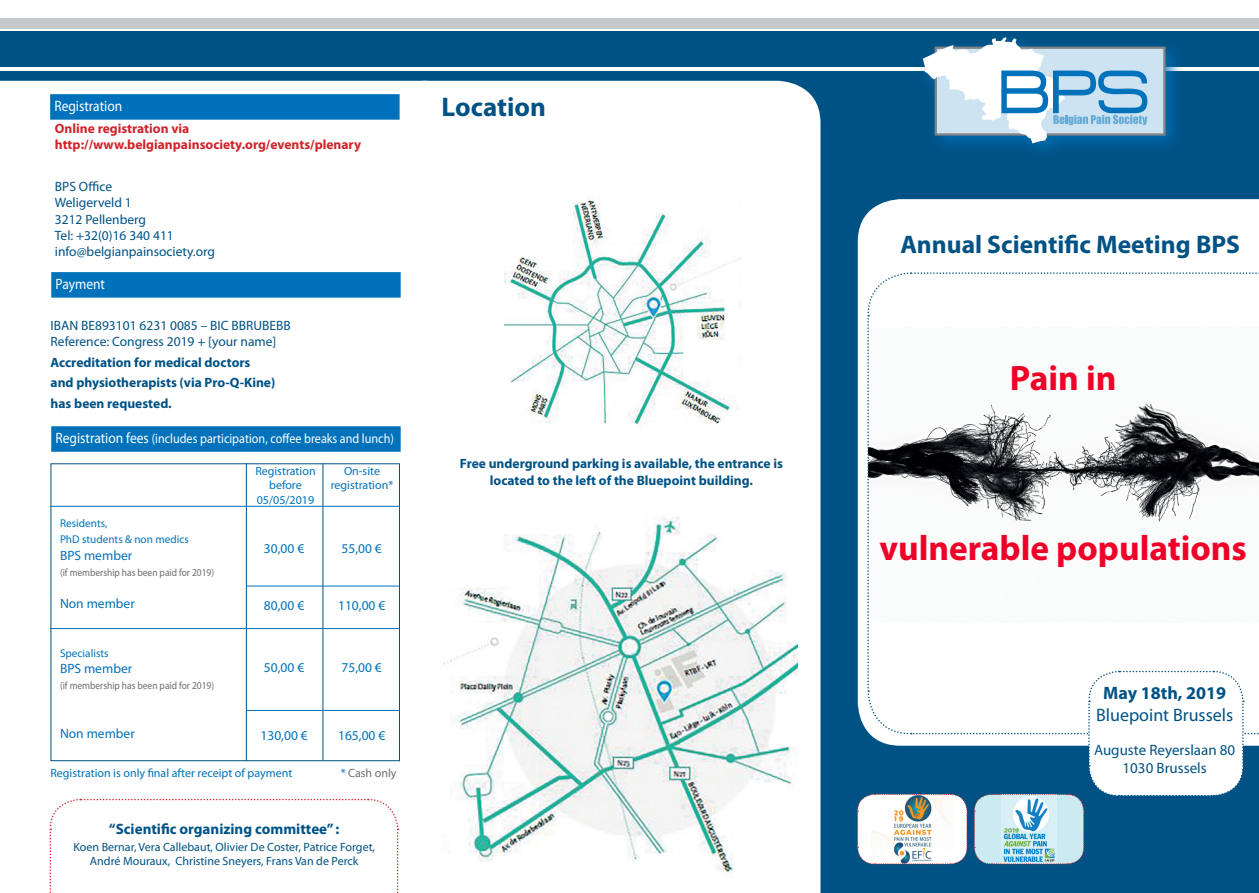
<style>
.page{position:relative;width:1259px;height:893px;background:#fff}
.page>*{position:absolute;margin:0;border:0;box-sizing:border-box;transform-origin:0 0}
.t1{font:700 35.4px "Myriad Pro";color:#ef0027}
.t2{font:700 27px "Myriad Pro";color:#005285}
.t3{font:700 25.5px "Myriad Pro";color:#005285}
.t4{font:18px "Myriad Pro";color:#005285}
.t5{font:700 18px "Myriad Pro";color:#005285}
.t6{font:700 15px "Myriad Pro";color:#005285}
.t7{font:15px "Myriad Pro";color:#005285}
.titel_met_lijn{font:15px "Myriad Pro";color:#fff;scale:.9 1}
.t8{font:700 13.5px "Myriad Pro";color:#005285}
.t9{font:13.5px "Myriad Pro";color:#005285}
.t10{font:13.5px "Myriad Pro";color:#0072bc}
.t11{font:700 13.5px "Myriad Pro";color:#d1232a}
.titel_met_lijn-2{font:13.5px "Myriad Pro";color:#fff;scale:.9 1}
.t12{font:12px "Myriad Pro";color:#005285}
.t13{font:12px/14.4px "Myriad Pro";color:#0072bc;text-align:center}
.t14{font:12px "Myriad Pro";color:#6c6d70}
.t15{font:11.25px "Myriad Pro";color:#0072bc}
.t16{font:10.5px "Myriad Pro";color:#6c6d70;scale:.9 1}
.s1{font-size:15px}
.s2{color:#0072bc}
</style>
<div class="page">
<div style="left:0;top:71px;width:1259px;height:822px;background:#005285"></div>
<div style="left:858px;top:199px;width:401px;height:73px;background:#fff"></div>
<div style="left:427px;top:81px;width:393px;height:812px;background:#fff"></div>
<img style="left:504px;top:133px;width:237px;height:314px">
<div style="left:0;top:81px;width:427px;height:812px;background:#fff"></div>
<div style="left:49px;top:798px;width:350px;height:95px;background:#fff"></div>
<div style="left:40px;top:466px;width:370px;height:296px;background:#fff"></div>
<div style="left:51px;top:463px;width:349px;height:298px;border:1px solid #005285"></div>
<hr style="left:322px;top:463px;width:1px;height:297px;background:#005285">
<hr style="left:246px;top:463px;width:1px;height:298px;background:#005285">
<hr style="left:50px;top:506px;width:349px;height:1px;background:#0072bc">
<hr style="left:50px;top:628px;width:349px;height:1px;background:#0072bc">
<hr style="left:246px;top:710px;width:153px;height:1px;background:#0072bc">
<hr style="left:246px;top:586px;width:153px;height:1px;background:#0072bc">
<div style="left:51px;top:426px;width:350px;height:26px;background:#0072bc"></div>
<div style="left:51px;top:272px;width:350px;height:26px;background:#0072bc"></div>
<div style="left:50px;top:94px;width:349px;height:26px;background:#0072bc"></div>
<div style="left:0;top:32px;width:1259px;height:35px;background:#005285"></div>
<div style="left:0;top:18px;width:1259px;height:11px;background:#c7c8ca"></div>
<div style="left:916px;top:31px;width:268px;height:130px;background:#0072bc;opacity:.8"></div>
<div style="left:936px;top:47px;width:228px;height:88px;background:#cde3f1"></div>
<svg style="left:923px;top:37px;width:224px;height:106px"></svg>
<img style="left:442px;top:500px;width:355px;height:393px">
<svg style="left:857px;top:272px;width:402px;height:593px;background:#cdd8de"></svg>
<p class="titel_met_lijn" style="left:54px;top:97px;width:77px">Registration</p>
<p class="t11" style="left:55px;top:120px;width:136px">Online registration via</p>
<p class="t11" style="left:55px;top:136px;width:308px">http://www.belgianpainsociety.org/events/plenary</p>
<p class="t9" style="left:55px;top:178px;width:59px">BPS Office</p>
<p class="t9" style="left:55px;top:194px;width:78px">Weligerveld 1</p>
<p class="t9" style="left:55px;top:211px;width:93px">3212 Pellenberg</p>
<p class="t9" style="left:55px;top:227px;width:120px">Tel: +32(0)16 340 411</p>
<p class="t9" style="left:55px;top:243px;width:162px">info@belgianpainsociety.org</p>
<p class="titel_met_lijn" style="left:55px;top:275px;width:57px">Payment</p>
<p class="t9" style="left:51px;top:317px;width:242px">IBAN BE893101 6231 0085 – BIC BBRUBEBB</p>
<p class="t9" style="left:51px;top:333px;width:227px">Reference: Congress 2019 + [your name]</p>
<p class="t8" style="left:51px;top:353px;width:201px">Accreditation for medical doctors</p>
<p class="t8" style="left:51px;top:374px;width:226px">and physiotherapists (via Pro-Q-Kine)</p>
<p class="t8" style="left:51px;top:394px;width:123px">has been requested.</p>
<p class="titel_met_lijn-2" style="left:55px;top:430px;width:377px"><span class="s1">Registration fees</span> (includes participation, coffee breaks and lunch)</p>
<p class="t15" style="left:60px;top:516px;width:49px">Residents,</p>
<p class="t15" style="left:60px;top:533px;width:130px">PhD students &amp; non medics</p>
<p class="t10" style="left:60px;top:547px;width:74px">BPS member</p>
<p class="t16" style="left:60px;top:566px;width:173px">(if membership has been paid for 2019)</p>
<p class="t10" style="left:60px;top:595px;width:76px">Non member</p>
<p class="t15" style="left:60px;top:646px;width:50px">Specialists</p>
<p class="t10" style="left:60px;top:660px;width:74px">BPS member</p>
<p class="t16" style="left:60px;top:679px;width:173px">(if membership has been paid for 2019)</p>
<p class="t10" style="left:60px;top:725px;width:76px">Non member</p>
<p class="t13" style="left:255px;top:463px;width:62px">Registration before<br>05/05/2019</p>
<p class="t13" style="left:331px;top:463px;width:64px">On-site registration*</p>
<p class="t10" style="left:264px;top:540px;width:42px">30,00 €</p>
<p class="t10" style="left:341px;top:540px;width:42px">55,00 €</p>
<p class="t10" style="left:264px;top:597px;width:42px">80,00 €</p>
<p class="t10" style="left:338px;top:597px;width:49px">110,00 €</p>
<p class="t10" style="left:264px;top:659px;width:42px">50,00 €</p>
<p class="t10" style="left:260px;top:727px;width:49px">130,00 €</p>
<p class="t10" style="left:341px;top:659px;width:42px">75,00 €</p>
<p class="t10" style="left:338px;top:727px;width:49px">165,00 €</p>
<p class="t13" style="left:50px;top:766px;width:243px">Registration is only final after receipt of payment</p>
<p class="t14" style="left:341px;top:766px;width:57px"><span class="s2">*</span> Cash only</p>
<p class="t6" style="left:109px;top:819px;width:232px">“Scientific organizing committee” :</p>
<p class="t12" style="left:73px;top:839px;width:303px">Koen Bernar, Vera Callebaut, Olivier De Coster, Patrice Forget,</p>
<p class="t12" style="left:90px;top:854px;width:270px">André Mouraux, Christine Sneyers, Frans Van de Perck</p>
<p class="t2" style="left:441px;top:90px;width:106px">Location</p>
<p class="t8" style="left:460px;top:455px;width:324px">Free underground parking is available, the entrance is</p>
<p class="t8" style="left:490px;top:471px;width:264px">located to the left of the Bluepoint building.</p>
<p class="t3" style="left:900px;top:227px;width:341px">Annual Scientific Meeting BPS</p>
<p class="t1" style="left:1010px;top:355px;width:108px">Pain in</p>
<p class="t1" style="left:879px;top:525px;width:369px">vulnerable populations</p>
<p class="t5" style="left:1103px;top:682px;width:125px">May 18th, 2019</p>
<p class="t4" style="left:1096px;top:704px;width:139px">Bluepoint Brussels</p>
<p class="t7" style="left:1094px;top:741px;width:143px">Auguste Reyerslaan 80</p>
<p class="t7" style="left:1122px;top:759px;width:86px">1030 Brussels</p>
</div>
